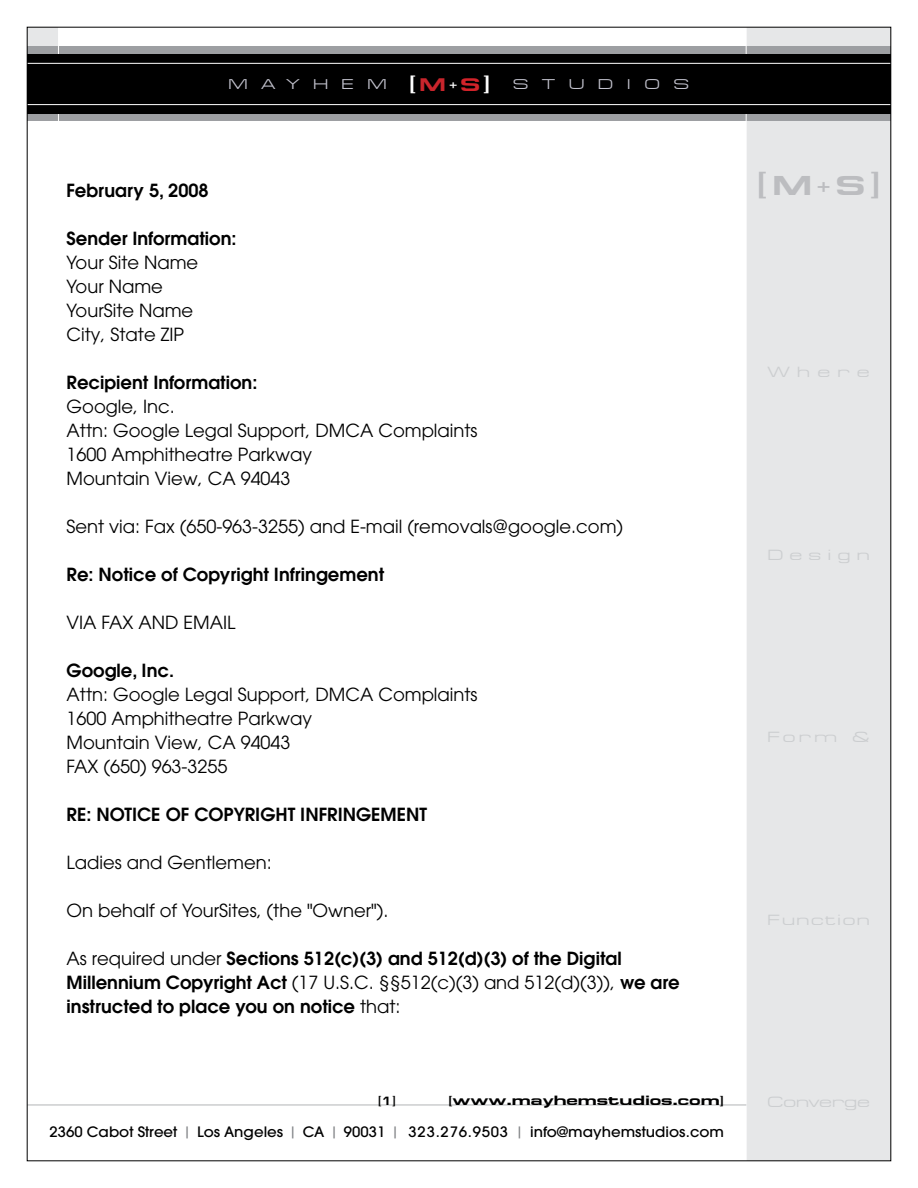
<style>
.page{position:relative;width:918px;height:1188px;background:#fff}
.page>*{position:absolute;margin:0;border:0;box-sizing:border-box;transform-origin:0 0}
.t1{font:700 30.6px "Micro Extended";color:#bcbdc0;scale:1.19 1}
.t2{font:18px/24px "Avant Garde";color:#000}
.t3{font:600 18px/24px "Avant Garde";color:#000}
.t4{font:14.85px "Micro Extended";letter-spacing:.09em;color:#ccced0;scale:1.19 1}
.t5{font:14.85px "Micro Extended";color:#ccced0;scale:1.19 1}
.t6{font:500 14.25px "Avant Garde";color:#000;scale:1.05 1}
.t7{font:14.25px "Micro Extended";letter-spacing:.79em;color:#c2c2cd;scale:1.19 1}
.t8{font:700 13.5px "Micro Extended";color:#000;scale:1.2 1}
.t9{font:700 12px "Micro Extended";color:#000}
.s1{font-weight:700;font-size:20.4px;color:#fff}
.s2{font-weight:700;font-size:18.3px;color:#c9252c}
.s3{font-size:16.35px;color:#fff}
.s4{font-weight:700;font-size:18.3px;color:#d2232a}
.s5{font-weight:400}
.s6{font-size:27.45px}
.s7{font-weight:400;font-size:27.45px}
.s8{font-size:12px}
.s9{font-weight:400;color:#808285}
</style>
<div class="page">
<div style="left:27px;top:27px;width:32px;height:72px;background:#e6e7e8"></div>
<div style="left:746px;top:27px;width:145px;height:1134px;background:#e6e7e8"></div>
<div style="left:27px;top:47px;width:864px;height:74px;background:#9d9fa2"></div>
<hr style="left:746px;top:12px;width:1px;height:1163px;background:#fff">
<hr style="left:58px;top:14px;width:1px;height:111px;background:#fff">
<div style="left:27px;top:54px;width:864px;height:60px;background:#000"></div>
<hr style="left:27px;top:1105px;width:719px;height:1px;background:#b2b4b6">
<hr style="left:13px;top:63px;width:892px;height:1px;background:#fff">
<hr style="left:13px;top:104px;width:892px;height:1px;background:#fff">
<p class="t7" style="left:228px;top:77px;width:389px">MAYHEM <span class="s1">[</span><span class="s2">M</span><span class="s3">+</span><span class="s4">S</span><span class="s1">]</span> STUDIOS</p>
<p class="t3" style="left:67px;top:178px;width:144px">February 5, 2008</p>
<p class="t3" style="left:67px;top:226px;width:171px">Sender Information:</p>
<p class="t2" style="left:67px;top:250px;width:133px">Your Site Name<br>Your Name<br>YourSite Name<br>City, State ZIP</p>
<p class="t3" style="left:67px;top:370px;width:192px">Recipient Information:</p>
<p class="t2" style="left:67px;top:394px;width:412px">Google, Inc.<br>Attn: Google Legal Support, DMCA Complaints<br>1600 Amphitheatre Parkway<br>Mountain View, CA 94043</p>
<p class="t2" style="left:67px;top:514px;width:558px">Sent via: Fax (650-963-3255) and E-mail (removals@google.com)</p>
<p class="t3" style="left:67px;top:562px;width:319px">Re: Notice of Copyright Infringement</p>
<p class="t2" style="left:67px;top:610px;width:170px">VIA FAX AND EMAIL</p>
<p class="t3" style="left:67px;top:658px;width:109px">Google, Inc.</p>
<p class="t2" style="left:67px;top:682px;width:412px">Attn: Google Legal Support, DMCA Complaints<br>1600 Amphitheatre Parkway<br>Mountain View, CA 94043<br>FAX (650) 963-3255</p>
<p class="t3" style="left:67px;top:802px;width:362px">RE: NOTICE OF COPYRIGHT INFRINGEMENT</p>
<p class="t2" style="left:67px;top:850px;width:207px">Ladies and Gentlemen:</p>
<p class="t2" style="left:67px;top:898px;width:323px">On behalf of YourSites, (the "Owner").</p>
<p class="t3" style="left:67px;top:946px;width:615px"><span class="s5">As required under</span> Sections 512(c)(3) and 512(d)(3) of the Digital<br>Millennium Copyright Act <span class="s5">(17 U.S.C. §§512(c)(3) and 512(d)(3)),</span> we are instructed to place you on notice <span class="s5">that:</span></p>
<h1 class="t1" style="left:757px;top:167px;width:105px">[<span class="s6">M</span><span class="s7">+</span><span class="s6">S</span>]</h1>
<p class="t4" style="left:768px;top:365px;width:87px">Where</p>
<p class="t4" style="left:768px;top:547px;width:87px">Design</p>
<p class="t4" style="left:768px;top:729px;width:87px">Form &amp;</p>
<p class="t4" style="left:768px;top:912px;width:87px">Function</p>
<p class="t9" style="left:378px;top:1094px;width:19px">[1]</p>
<p class="t8" style="left:448px;top:1092px;width:231px"><span class="s8">[</span>www.mayhemstudios.com<span class="s8">]</span></p>
<p class="t5" style="left:768px;top:1094px;width:87px">Converge</p>
<p class="t6" style="left:50px;top:1123px;width:644px">2360 Cabot Street <span class="s9">|</span> Los Angeles <span class="s9">|</span> CA <span class="s9">|</span> 90031 <span class="s9">|</span> 323.276.9503 <span class="s9">|</span> info@mayhemstudios.com</p>
</div>
